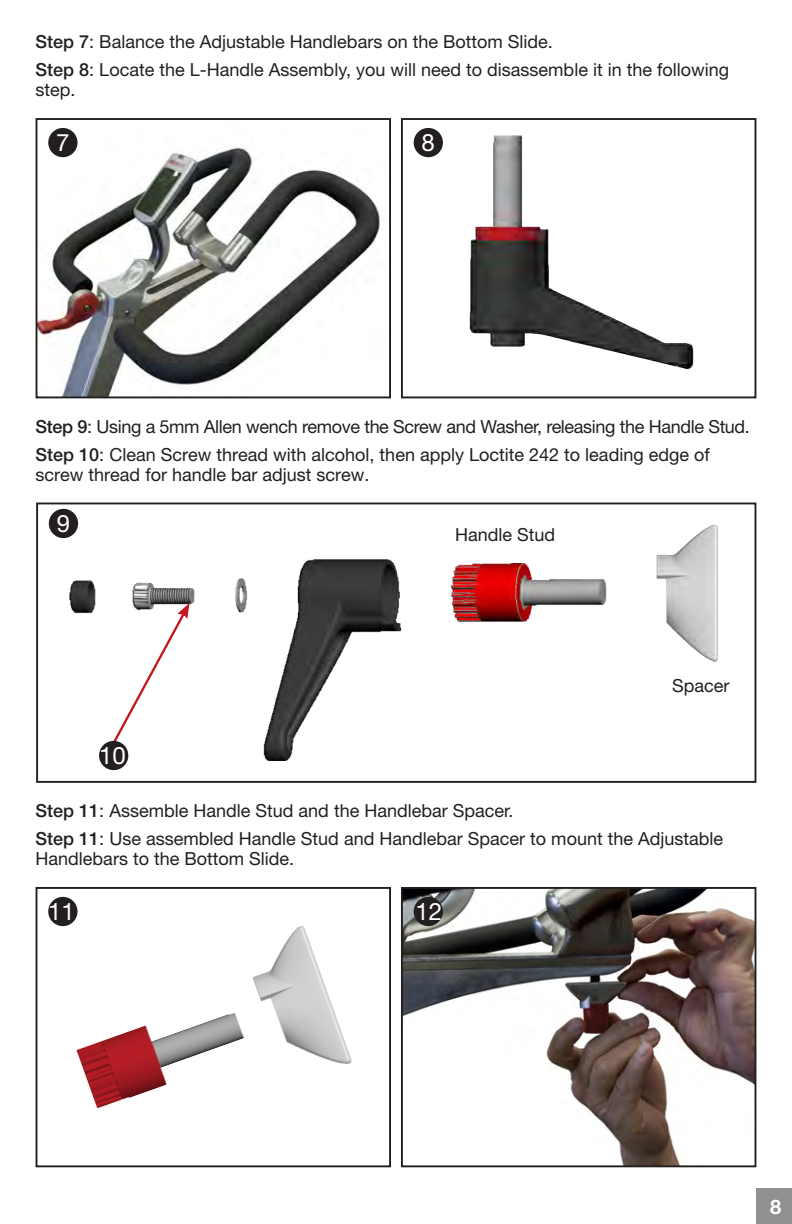
<style>
.page{position:relative;width:792px;height:1224px;background:#fff}
.page>*{position:absolute;margin:0;border:0;box-sizing:border-box;transform-origin:0 0}
.t1{font:24px "Helvetica Neue LT Std";color:#fff}
.t2{font:700 20px "Helvetica Neue LT Pro";color:#fff}
.t3{font:18px/28px "Helvetica Neue LT Std";color:#231f20}
.t4{font:18px "Helvetica Neue LT Std";letter-spacing:-.02em;color:#231f20}
.s1{font-weight:500}
</style>
<div class="page">
<img style="left:403px;top:889px;width:350px;height:274px">
<div style="left:400px;top:886px;width:356px;height:280px;border:2px solid #231f20"></div>
<div style="left:413px;top:896px;width:29px;height:29px;background:#231f20;border-radius:50%"></div>
<img style="left:48px;top:903px;width:304px;height:206px">
<div style="left:36px;top:886px;width:355px;height:280px;border:2px solid #231f20"></div>
<div style="left:48px;top:896px;width:29px;height:29px;background:#231f20;border-radius:50%"></div>
<img style="left:39px;top:128px;width:341px;height:267px">
<div style="left:36px;top:118px;width:355px;height:280px;border:2px solid #231f20"></div>
<div style="left:48px;top:128px;width:29px;height:29px;background:#231f20;border-radius:50%"></div>
<img style="left:431px;top:128px;width:263px;height:241px">
<div style="left:400px;top:118px;width:356px;height:280px;border:2px solid #231f20"></div>
<div style="left:413px;top:128px;width:29px;height:29px;background:#231f20;border-radius:50%"></div>
<div style="left:756px;top:1188px;width:35px;height:35px;background:#918f8f"></div>
<img style="left:48px;top:508px;width:670px;height:263px">
<div style="left:36px;top:502px;width:720px;height:280px;border:2px solid #231f20"></div>
<svg style="left:105px;top:602px;width:84px;height:153px"></svg>
<div style="left:99px;top:740px;width:29px;height:30px;background:#231f20;border-radius:50%"></div>
<p class="t3" style="left:36px;top:28px;width:694px"><span class="s1">Step 7</span>: Balance the Adjustable Handlebars on the Bottom Slide.<br><span class="s1">Step 8</span>: Locate the L-Handle Assembly, you will need to disassemble it in the following</p>
<p class="t3" style="left:36px;top:76px;width:42px">step.</p>
<p class="t1" style="left:56px;top:128px;width:15px">7</p>
<p class="t1" style="left:421px;top:128px;width:15px">8</p>
<p class="t4" style="left:36px;top:415px;width:715px"><span class="s1">Step 9</span>: Using a 5mm Allen wench remove the Screw and Washer, releasing the Handle Stud.</p>
<p class="t3" style="left:36px;top:444px;width:675px;line-height:20px"><span class="s1">Step 10</span>: Clean Screw thread with alcohol, then apply Loctite 242 to leading edge of screw thread for handle bar adjust screw.</p>
<p class="t1" style="left:57px;top:508px;width:15px">9</p>
<p class="t1" style="left:99px;top:741px;width:28px">10</p>
<p class="t3" style="left:455px;top:520px;width:102px">Handle Stud</p>
<p class="t3" style="left:671px;top:670px;width:59px">Spacer</p>
<p class="t3" style="left:36px;top:796px;width:688px"><span class="s1">Step 11</span>: Assemble Handle Stud and the Handlebar Spacer.<br><span class="s1">Step 11</span>: Use assembled Handle Stud and Handlebar Spacer to mount the Adjustable</p>
<p class="t3" style="left:36px;top:844px;width:260px">Handlebars to the Bottom Slide.</p>
<p class="t1" style="left:48px;top:896px;width:28px">11</p>
<p class="t1" style="left:415px;top:896px;width:28px">12</p>
<p class="t2" style="left:769px;top:1193px;width:13px">8</p>
</div>
